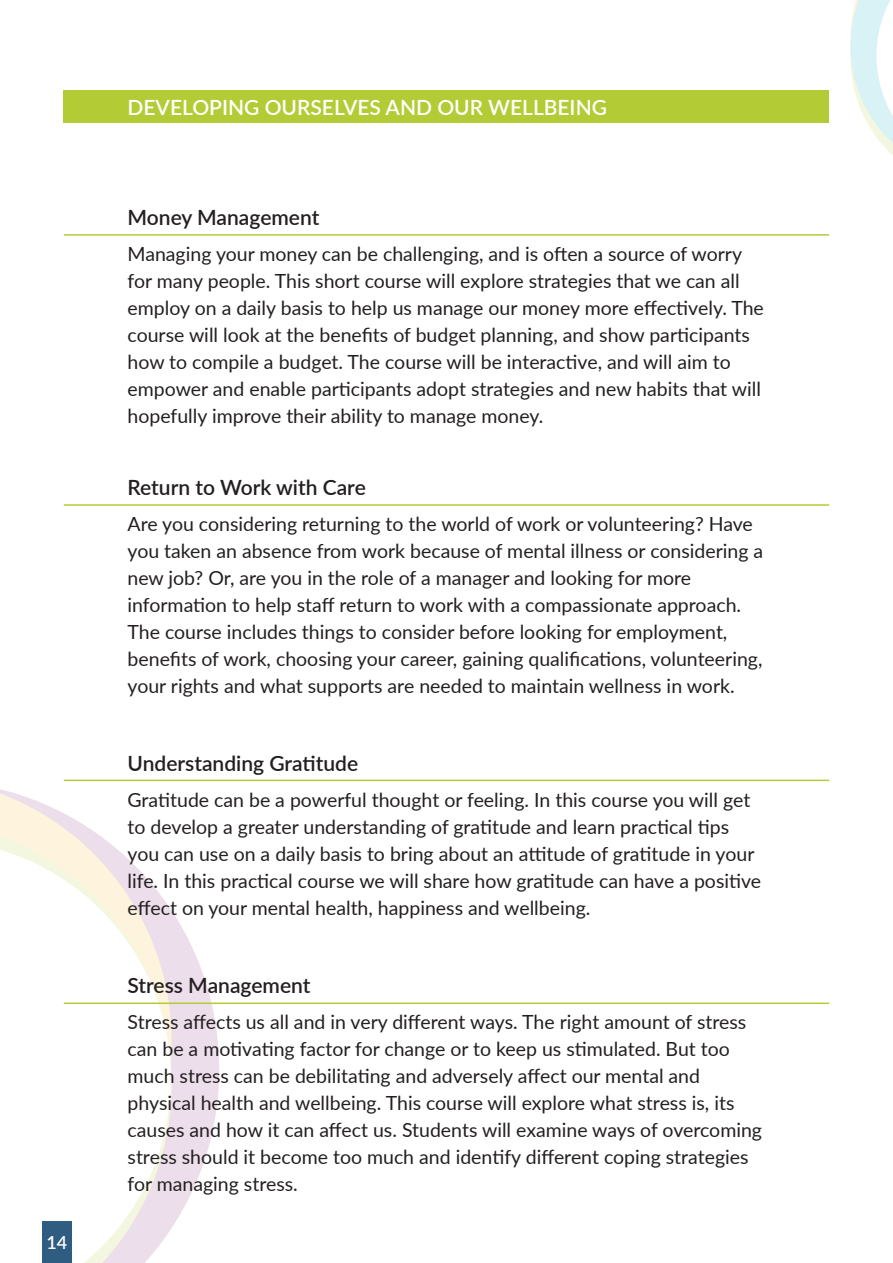
<style>
.page{position:relative;width:893px;height:1263px;background:#fff}
.page>*{position:absolute;margin:0;border:0;box-sizing:border-box;transform-origin:0 0}
.t1{font:600 21px "Lato";color:#231f20}
.t2{font:600 21px "Lato";color:#fff}
.t3{font:19.5px/27px "Lato";color:#231f20}
.t4{font:600 18px "Lato";color:#fff}
</style>
<div class="page">
<svg style="left:172px;top:781px;width:47px;height:446px"></svg>
<svg style="left:0;top:779px;width:172px;height:40px"></svg>
<svg style="left:0;top:819px;width:172px;height:410px"></svg>
<svg style="left:0;top:822px;width:135px;height:18px"></svg>
<svg style="left:0;top:840px;width:171px;height:423px"></svg>
<svg style="left:850px;top:0;width:43px;height:155px"></svg>
<div style="left:43px;top:1221px;width:29px;height:42px;background:#2f5d81"></div>
<div style="left:64px;top:90px;width:765px;height:33px;background:#b3cb34"></div>
<hr style="left:64px;top:234px;width:765px;height:2px;background:#b3cb34">
<hr style="left:64px;top:504px;width:765px;height:2px;background:#b3cb34">
<hr style="left:64px;top:780px;width:765px;height:1px;background:#b3cb34">
<hr style="left:64px;top:1002px;width:765px;height:2px;background:#b3cb34">
<p class="t4" style="left:46px;top:1229px;width:22px">14</p>
<p class="t2" style="left:128px;top:92px;width:481px">DEVELOPING OURSELVES AND OUR WELLBEING</p>
<p class="t1" style="left:128px;top:202px;width:193px">Money Management</p>
<p class="t3" style="left:128px;top:240px;width:638px">Managing your money can be challenging, and is often a source of worry for many people. This short course will explore strategies that we can all employ on a daily basis to help us manage our money more effectively. The course will look at the benefits of budget planning, and show participants how to compile a budget. The course will be interactive, and will aim to empower and enable participants adopt strategies and new habits that will hopefully improve their ability to manage money.</p>
<p class="t1" style="left:128px;top:472px;width:240px">Return to Work with Care</p>
<p class="t3" style="left:128px;top:510px;width:637px">Are you considering returning to the world of work or volunteering? Have you taken an absence from work because of mental illness or considering a new job? Or, are you in the role of a manager and looking for more</p>
<p class="t3" style="left:128px;top:591px;width:636px">information to help staff return to work with a compassionate approach.<br>The course includes things to consider before looking for employment, benefits of work, choosing your career, gaining qualifications, volunteering, your rights and what supports are needed to maintain wellness in work.</p>
<p class="t1" style="left:128px;top:748px;width:232px">Understanding Gratitude</p>
<p class="t3" style="left:128px;top:786px;width:635px">Gratitude can be a powerful thought or feeling. In this course you will get to develop a greater understanding of gratitude and learn practical tips you can use on a daily basis to bring about an attitude of gratitude in your life. In this practical course we will share how gratitude can have a positive effect on your mental health, happiness and wellbeing.</p>
<p class="t1" style="left:128px;top:970px;width:184px">Stress Management</p>
<p class="t3" style="left:128px;top:1008px;width:620px">Stress affects us all and in very different ways. The right amount of stress can be a motivating factor for change or to keep us stimulated. But too much stress can be debilitating and adversely affect our mental and</p>
<p class="t3" style="left:128px;top:1089px;width:636px">physical health and wellbeing. This course will explore what stress is, its causes and how it can affect us. Students will examine ways of overcoming stress should it become too much and identify different coping strategies for managing stress.</p>
</div>
